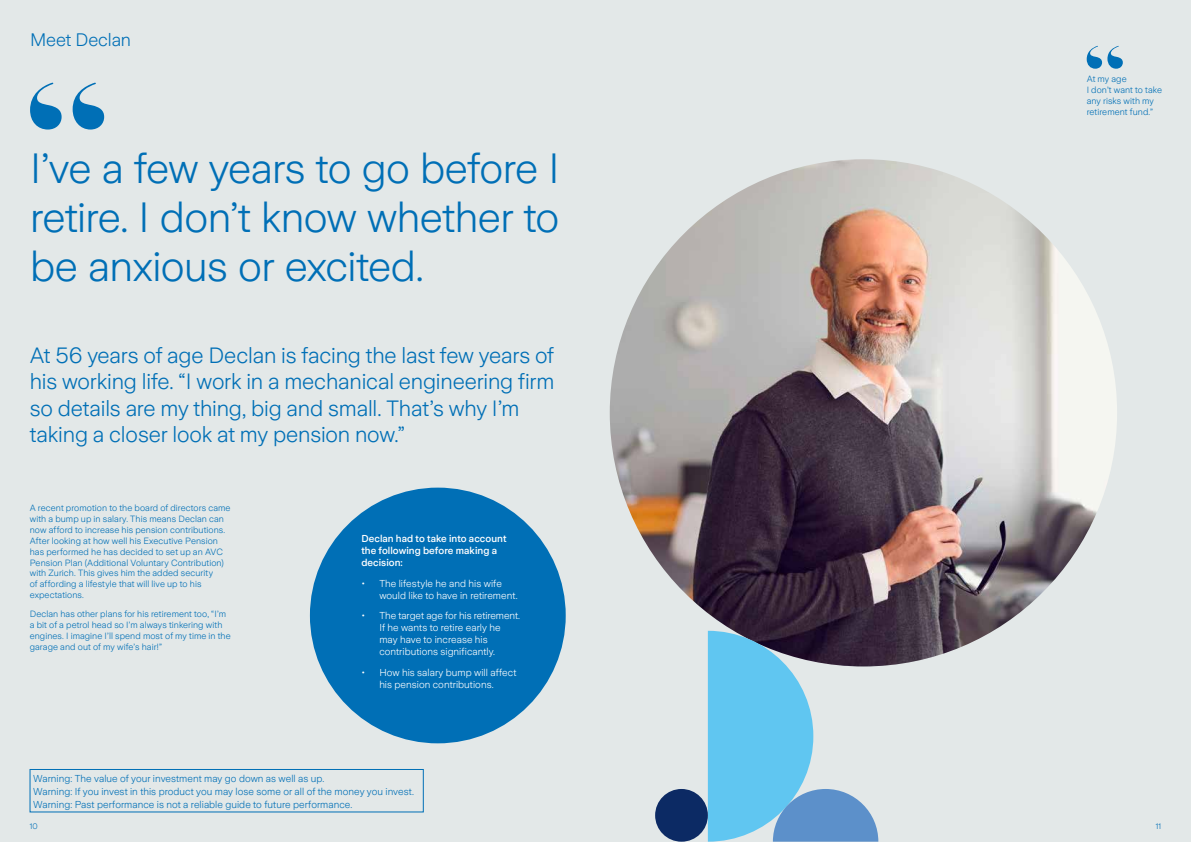
<style>
.page{position:relative;width:1191px;height:842px;background:#fff}
.page>*{position:absolute;margin:0;border:0;box-sizing:border-box;transform-origin:0 0}
.t1{font:300 42px/49px "Zurich Sans";letter-spacing:-.015em;color:#006fb6;text-align:justify}
.t2{font:300 22px/26.4px "Zurich Sans";letter-spacing:-.01em;color:#006fb6}
.t3{font:300 18px "Zurich Sans";letter-spacing:-.005em;color:#006fb6}
.t4{font:300 10px/12px "Zurich Sans";letter-spacing:.005em;color:#fff}
.t5{font:300 10px/13px "Zurich Sans";letter-spacing:.005em;color:#006fb6}
.t6{font:500 10px/12px "Zurich Sans";letter-spacing:.005em;color:#fff}
.t7{font:300 9px/10.8px "Zurich Sans";letter-spacing:.01em;color:#006fb6}
.t8{font:300 8px "Zurich Sans";color:#006fb6}
</style>
<div class="page">
<div style="left:0;top:0;width:595px;height:842px;background:#e3e8e8"></div>
<div style="left:596px;top:0;width:595px;height:842px;background:#e3e8e8"></div>
<svg style="left:30px;top:82px;width:74px;height:48px"></svg>
<svg style="left:1086px;top:46px;width:36px;height:23px"></svg>
<img style="left:610px;top:159px;width:507px;height:507px;border-radius:254px">
<svg style="left:708px;top:631px;width:170px;height:211px"></svg>
<div style="left:655px;top:789px;width:53px;height:53px;background:#0c2a64;border-radius:50%"></div>
<div style="left:310px;top:488px;width:256px;height:255px;background:#006fb6;border-radius:50%"></div>
<div style="left:30px;top:769px;width:393px;height:43px;border:1px solid #006fb6"></div>
<h3 class="t3" style="left:30px;top:30px;width:103px">Meet Declan</h3>
<h1 class="t1" style="left:30px;top:145px;width:531px">I’ve a few years to go before I retire. I don’t know whether to be anxious or excited.</h1>
<h2 class="t2" style="left:30px;top:342px;width:526px">At 56 years of age Declan is facing the last few years of his working life. “I work in a mechanical engineering firm so details are my thing, big and small. That’s why I’m taking a closer look at my pension now.”</h2>
<p class="t7" style="left:30px;top:503px;width:202px">A recent promotion to the board of directors came with a bump up in salary. This means Declan can now afford to increase his pension contributions.<br>After looking at how well his Executive Pension has performed he has decided to set up an AVC Pension Plan (Additional Voluntary Contribution) with Zurich. This gives him the added security<br>of affording a lifestyle that will live up to his expectations.</p>
<p class="t7" style="left:30px;top:609px;width:202px">Declan has other plans for his retirement too, “I’m a bit of a petrol head so I’m always tinkering with engines. I imagine I’ll spend most of my time in the garage and out of my wife’s hair!”</p>
<p class="t6" style="left:361px;top:533px;width:147px">Declan had to take into account the following before making a decision:</p>
<p class="t4" style="left:379px;top:577px;width:140px;text-indent:-18px">• The lifestyle he and his wife would like to have in retirement.</p>
<p class="t4" style="left:379px;top:610px;width:142px;text-indent:-18px">• The target age for his retirement.<br>If he wants to retire early he may have to increase his contributions significantly.</p>
<p class="t4" style="left:361px;top:666px;width:157px;text-align:center">• How his salary bump will affect his pension contributions.</p>
<p class="t7" style="left:1086px;top:74px;width:77px">At my age<br>I don’t want to take any risks with my retirement fund.”</p>
<p class="t5" style="left:33px;top:772px;width:382px">Warning: The value of your investment may go down as well as up.<br>Warning: If you invest in this product you may lose some or all of the money you invest.<br>Warning: Past performance is not a reliable guide to future performance.</p>
<p class="t8" style="left:30px;top:822px;width:9px">10</p>
<p class="t8" style="left:1155px;top:822px;width:7px">11</p>
</div>
